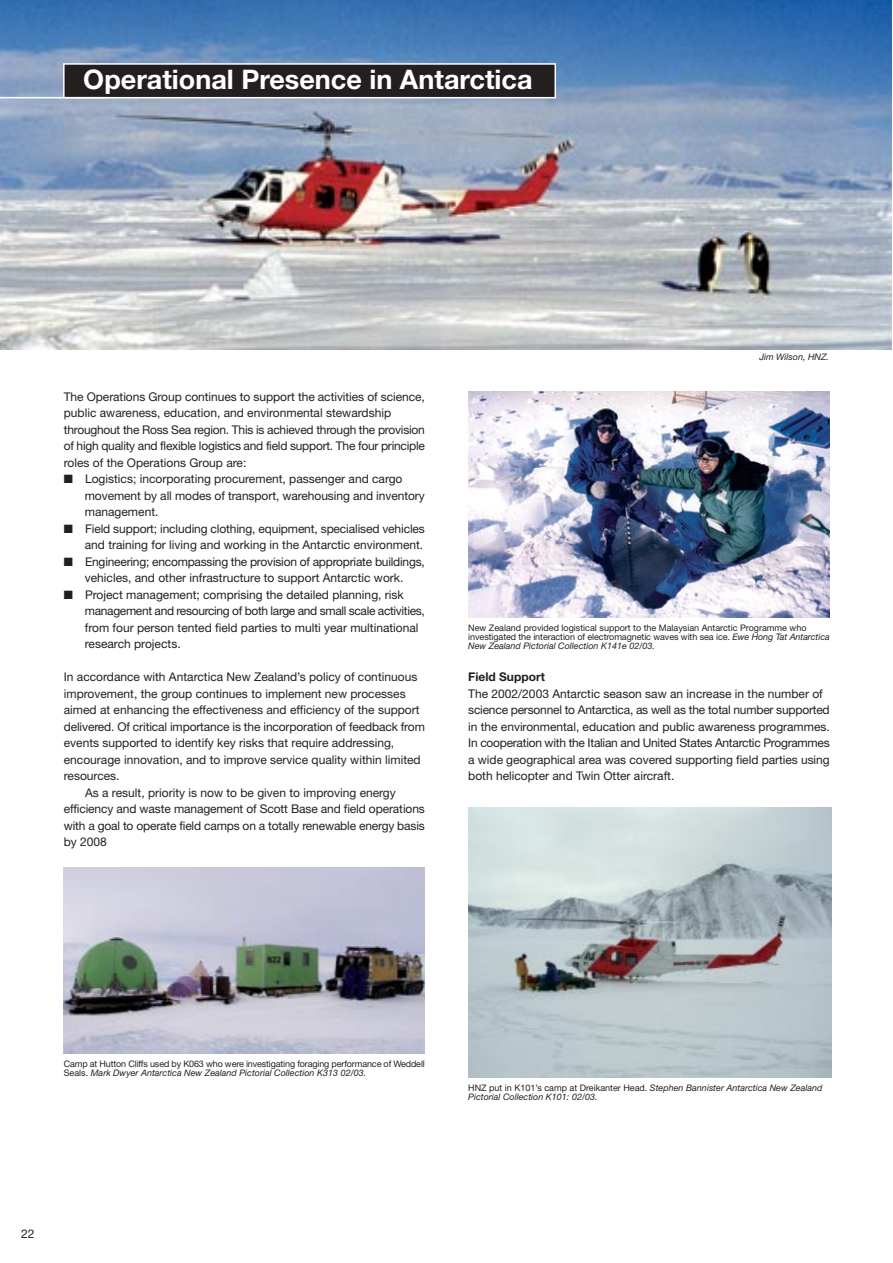
<style>
.page{position:relative;width:893px;height:1263px;background:#fff}
.page>*{position:absolute;margin:0;border:0;box-sizing:border-box;transform-origin:0 0}
.t1{font:700 27px "Helvetica Neue";color:#fff}
.t2{font:12px/16.5px "Helvetica Neue";letter-spacing:-.005em;color:#231f1f}
.t3{font:700 12px "Helvetica Neue";color:#231f1f}
.t4{font:9px/9px "Helvetica Neue";letter-spacing:-.005em;color:#231f1f}
.t5{font:italic 9px/9px "Helvetica Neue";color:#231f1f}
.s1{font-style:italic}
.s2{font-style:normal}
</style>
<div class="page">
<img style="left:0;top:0;width:891px;height:349px">
<div style="left:63px;top:63px;width:493px;height:35px;background:#231f1f;border:2px solid #fff"></div>
<hr style="left:0;top:97px;width:109px;height:1px;background:#fff">
<img style="left:468px;top:392px;width:361px;height:226px">
<img style="left:64px;top:867px;width:360px;height:186px">
<img style="left:468px;top:807px;width:363px;height:271px">
<h1 class="t1" style="left:83px;top:70px;width:450px">Operational Presence in Antarctica</h1>
<p class="t2" style="left:64px;top:390px;width:362px">The Operations Group continues to support the activities of science, public awareness, education, and environmental stewardship throughout the Ross Sea region. This is achieved through the provision of high quality and flexible logistics and field support. The four principle roles of the Operations Group are:</p>
<p class="t2" style="left:85px;top:472px;width:341px;text-indent:-21px">■ Logistics; incorporating procurement, passenger and cargo movement by all modes of transport, warehousing and inventory management.</p>
<p class="t2" style="left:64px;top:522px;width:362px;text-align:right">■ Field support; including clothing, equipment, specialised vehicles and training for living and working in the Antarctic environment.</p>
<p class="t2" style="left:64px;top:555px;width:362px;text-align:center">■ Engineering; encompassing the provision of appropriate buildings, vehicles, and other infrastructure to support Antarctic work.</p>
<p class="t2" style="left:85px;top:588px;width:341px;text-indent:-21px">■ Project management; comprising the detailed planning, risk management and resourcing of both large and small scale activities, from four person tented field parties to multi year multinational research projects.</p>
<p class="t2" style="left:64px;top:670px;width:355px">In accordance with Antarctica New Zealand’s policy of continuous</p>
<p class="t2" style="left:64px;top:687px;width:343px">improvement, the group continues to implement new processes</p>
<p class="t2" style="left:64px;top:703px;width:357px">aimed at enhancing the effectiveness and efficiency of the support</p>
<p class="t2" style="left:64px;top:720px;width:362px">delivered. Of critical importance is the incorporation of feedback from</p>
<p class="t2" style="left:64px;top:736px;width:332px">events supported to identify key risks that require addressing,</p>
<p class="t2" style="left:64px;top:753px;width:358px">encourage innovation, and to improve service quality within limited</p>
<p class="t2" style="left:64px;top:769px;width:57px">resources.</p>
<p class="t2" style="left:85px;top:786px;width:312px">As a result, priority is now to be given to improving energy</p>
<p class="t2" style="left:64px;top:802px;width:362px">efficiency and waste management of Scott Base and field operations</p>
<p class="t2" style="left:64px;top:819px;width:362px">with a goal to operate field camps on a totally renewable energy basis</p>
<p class="t2" style="left:64px;top:835px;width:45px">by 2008</p>
<p class="t5" style="left:759px;top:353px;width:71px">Jim Wilson, HNZ.</p>
<p class="t4" style="left:468px;top:624px;width:363px">New Zealand provided logistical support to the Malaysian Antarctic Programme who investigated the interaction of electromagnetic waves with sea ice. <span class="s1">Ewe Hong Tat Antarctica<br>New Zealand Pictorial Collection K141e 02/03.</span></p>
<p class="t3" style="left:468px;top:673px;width:78px">Field Support</p>
<p class="t2" style="left:468px;top:687px;width:363px">The 2002/2003 Antarctic season saw an increase in the number of science personnel to Antarctica, as well as the total number supported in the environmental, education and public awareness programmes.<br>In cooperation with the Italian and United States Antarctic Programmes a wide geographical area was covered supporting field parties using both helicopter and Twin Otter aircraft.</p>
<p class="t4" style="left:64px;top:1060px;width:362px">Camp at Hutton Cliffs used by K063 who were investigating foraging performance of Weddell<br>Seals. <span class="s1">Mark Dwyer Antarctica New Zealand Pictorial Collection K313 02/03.</span></p>
<p class="t5" style="left:468px;top:1084px;width:355px"><span class="s2">HNZ put in K101’s camp at Dreikanter Head.</span> Stephen Bannister Antarctica New Zealand<br>Pictorial Collection K101: 02/03.</p>
<p class="t2" style="left:21px;top:1226px;width:15px">22</p>
</div>
